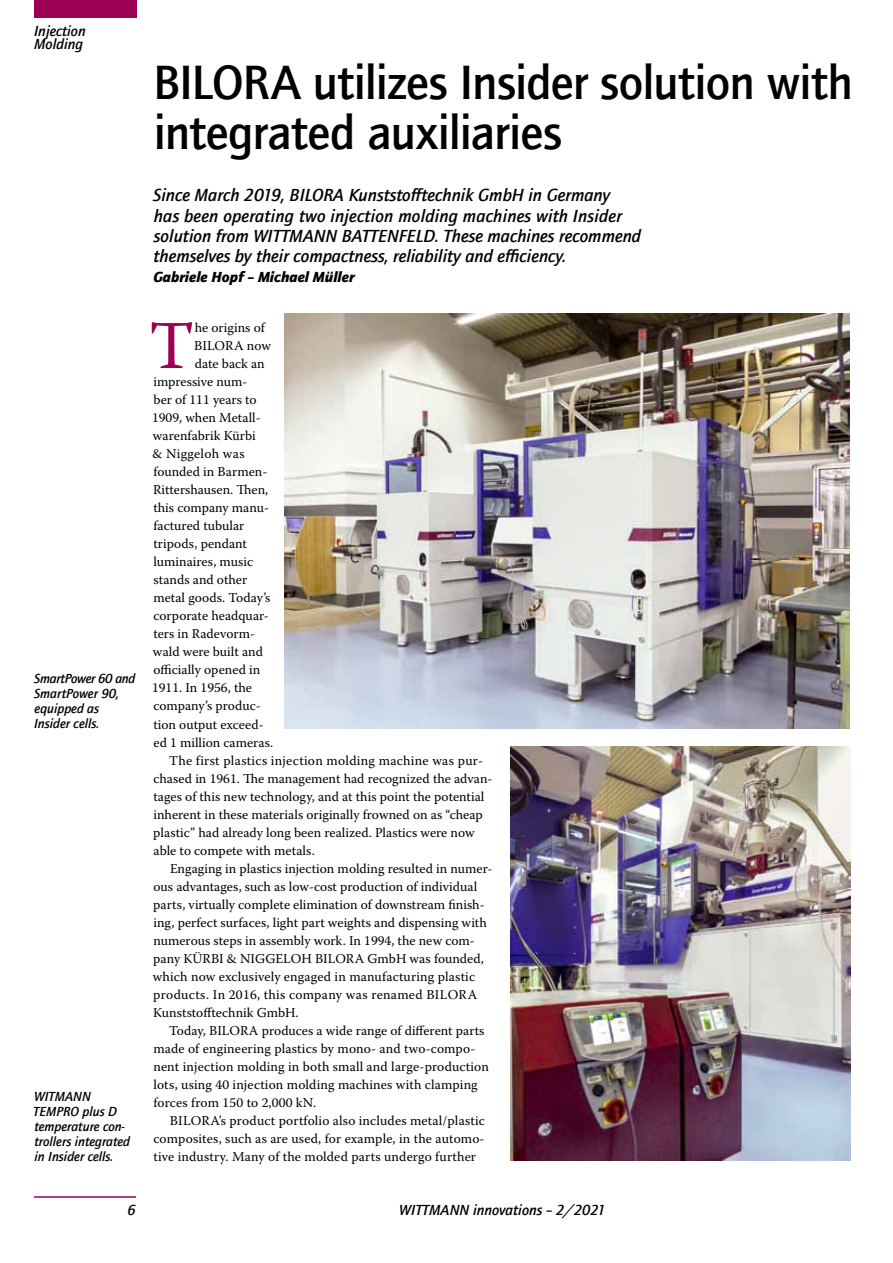
<style>
.page{position:relative;width:893px;height:1263px;background:#fff}
.page>*{position:absolute;margin:0;border:0;box-sizing:border-box;transform-origin:0 0}
.t1{font:68.25px "Warnock Pro";color:#9e0054}
.t2{font:500 49.5px/49.5px "Quay Sans ITC Com";letter-spacing:-.015em;color:#000}
.t3{font:italic 500 18px/20.2px "Quay Sans ITC Com";color:#000}
.t4{font:italic 500 15px/13.5px "Quay Sans ITC Com";color:#000}
.t5{font:italic 900 15px "Quay Sans ITC Com";color:#000}
.t6{font:13.5px "Warnock Pro";color:#000}
.t7{font:italic 500 13.5px/15px "Quay Sans ITC Com";color:#000}
.t8{font:13.5px "Warnock Pro";letter-spacing:.02em;color:#000}
</style>
<div class="page">
<div style="left:34px;top:0;width:102px;height:18px;background:#9e0054"></div>
<hr style="left:34px;top:1196px;width:102px;height:2px;background:#9e0054">
<img style="left:284px;top:314px;width:566px;height:414px">
<img style="left:510px;top:746px;width:340px;height:415px">
<p class="t4" style="left:34px;top:24px;width:53px">Injection<br>Molding</p>
<p class="t7" style="left:34px;top:671px;width:103px">SmartPower 60 and<br>SmartPower 90, equipped as<br>Insider cells.</p>
<p class="t7" style="left:33px;top:1088px;width:98px">WITMANN<br>TEMPRO plus D temperature con&shy;trollers integrated in Insider cells.</p>
<h2 class="t2" style="left:153px;top:57px;width:701px">BILORA utilizes Insider solution with integrated auxiliaries</h2>
<p class="t3" style="left:153px;top:185px;width:489px">Since March 2019, BILORA Kunststofftechnik GmbH in Germany<br>has been operating two injection molding machines with Insider solution from WITTMANN BATTENFELD. These machines recommend themselves by their compactness, reliability and efficiency.</p>
<p class="t5" style="left:153px;top:268px;width:203px">Gabriele Hopf – Michael Müller</p>
<h1 class="t1" style="left:149px;top:304px;width:47px">T</h1>
<p class="t6" style="left:195px;top:319px;width:72px">he origins of</p>
<p class="t6" style="left:194px;top:337px;width:78px">BILORA now</p>
<p class="t6" style="left:195px;top:355px;width:72px">date back an</p>
<p class="t6" style="left:153px;top:373px;width:96px">impressive num-</p>
<p class="t6" style="left:153px;top:391px;width:105px">ber of 111 years to</p>
<p class="t6" style="left:152px;top:409px;width:110px">1909, when Metall-</p>
<p class="t6" style="left:153px;top:428px;width:104px">warenfabrik Kürbi</p>
<p class="t8" style="left:153px;top:446px;width:94px">&amp; Niggeloh was</p>
<p class="t6" style="left:153px;top:464px;width:115px">founded in Barmen-</p>
<p class="t6" style="left:153px;top:482px;width:117px">Rittershausen. Then,</p>
<p class="t6" style="left:153px;top:500px;width:117px">this company manu-</p>
<p class="t6" style="left:153px;top:518px;width:93px">factured tubular</p>
<p class="t6" style="left:153px;top:536px;width:95px">tripods, pendant</p>
<p class="t6" style="left:153px;top:554px;width:101px">luminaires, music</p>
<p class="t6" style="left:154px;top:572px;width:95px">stands and other</p>
<p class="t6" style="left:153px;top:590px;width:119px">metal goods. Today’s</p>
<p class="t6" style="left:153px;top:608px;width:117px">corporate headquar-</p>
<p class="t6" style="left:153px;top:626px;width:103px">ters in Radevorm-</p>
<p class="t6" style="left:153px;top:644px;width:112px">wald were built and</p>
<p class="t6" style="left:153px;top:662px;width:108px">officially opened in</p>
<p class="t6" style="left:152px;top:680px;width:101px">1911. In 1956, the</p>
<p class="t6" style="left:153px;top:698px;width:109px">company’s produc-</p>
<p class="t6" style="left:153px;top:716px;width:112px">tion output exceed-</p>
<p class="t6" style="left:153px;top:734px;width:121px">ed 1 million cameras.</p>
<p class="t8" style="left:169px;top:752px;width:315px">The first plastics injection molding machine was pur-</p>
<p class="t6" style="left:153px;top:770px;width:341px">chased in 1961. The management had recognized the advan-</p>
<p class="t6" style="left:153px;top:788px;width:333px">tages of this new technology, and at this point the potential</p>
<p class="t6" style="left:153px;top:806px;width:331px">inherent in these materials originally frowned on as “cheap</p>
<p class="t6" style="left:153px;top:824px;width:323px">plastic” had already long been realized. Plastics were now</p>
<p class="t6" style="left:154px;top:842px;width:163px">able to compete with metals.</p>
<p class="t6" style="left:170px;top:860px;width:324px">Engaging in plastics injection molding resulted in numer-</p>
<p class="t6" style="left:153px;top:878px;width:325px">ous advantages, such as low-cost production of individual</p>
<p class="t6" style="left:153px;top:896px;width:333px">parts, virtually complete elimination of downstream finish-</p>
<p class="t6" style="left:153px;top:914px;width:335px">ing, perfect surfaces, light part weights and dispensing with</p>
<p class="t6" style="left:153px;top:932px;width:323px">numerous steps in assembly work. In 1994, the new com-</p>
<p class="t6" style="left:153px;top:950px;width:332px">pany KÜRBI &amp; NIGGELOH BILORA GmbH was founded,</p>
<p class="t6" style="left:153px;top:968px;width:324px">which now exclusively engaged in manufacturing plastic</p>
<p class="t8" style="left:153px;top:986px;width:325px">products. In 2016, this company was renamed BILORA</p>
<p class="t6" style="left:153px;top:1004px;width:147px">Kunststofftechnik GmbH.</p>
<p class="t6" style="left:169px;top:1022px;width:317px">Today, BILORA produces a wide range of different parts</p>
<p class="t6" style="left:153px;top:1040px;width:323px">made of engineering plastics by mono- and two-compo-</p>
<p class="t6" style="left:153px;top:1058px;width:337px">nent injection molding in both small and large-production</p>
<p class="t6" style="left:153px;top:1076px;width:326px">lots, using 40 injection molding machines with clamping</p>
<p class="t6" style="left:153px;top:1094px;width:164px">forces from 150 to 2,000 kN.</p>
<p class="t6" style="left:170px;top:1112px;width:316px">BILORA’s product portfolio also includes metal/plastic</p>
<p class="t6" style="left:153px;top:1130px;width:333px">composites, such as are used, for example, in the automo-</p>
<p class="t6" style="left:153px;top:1148px;width:324px">tive industry. Many of the molded parts undergo further</p>
<p class="t4" style="left:127px;top:1203px;width:10px">6</p>
<p class="t4" style="left:399px;top:1203px;width:208px">WITTMANN innovations – 2/2021</p>
</div>
